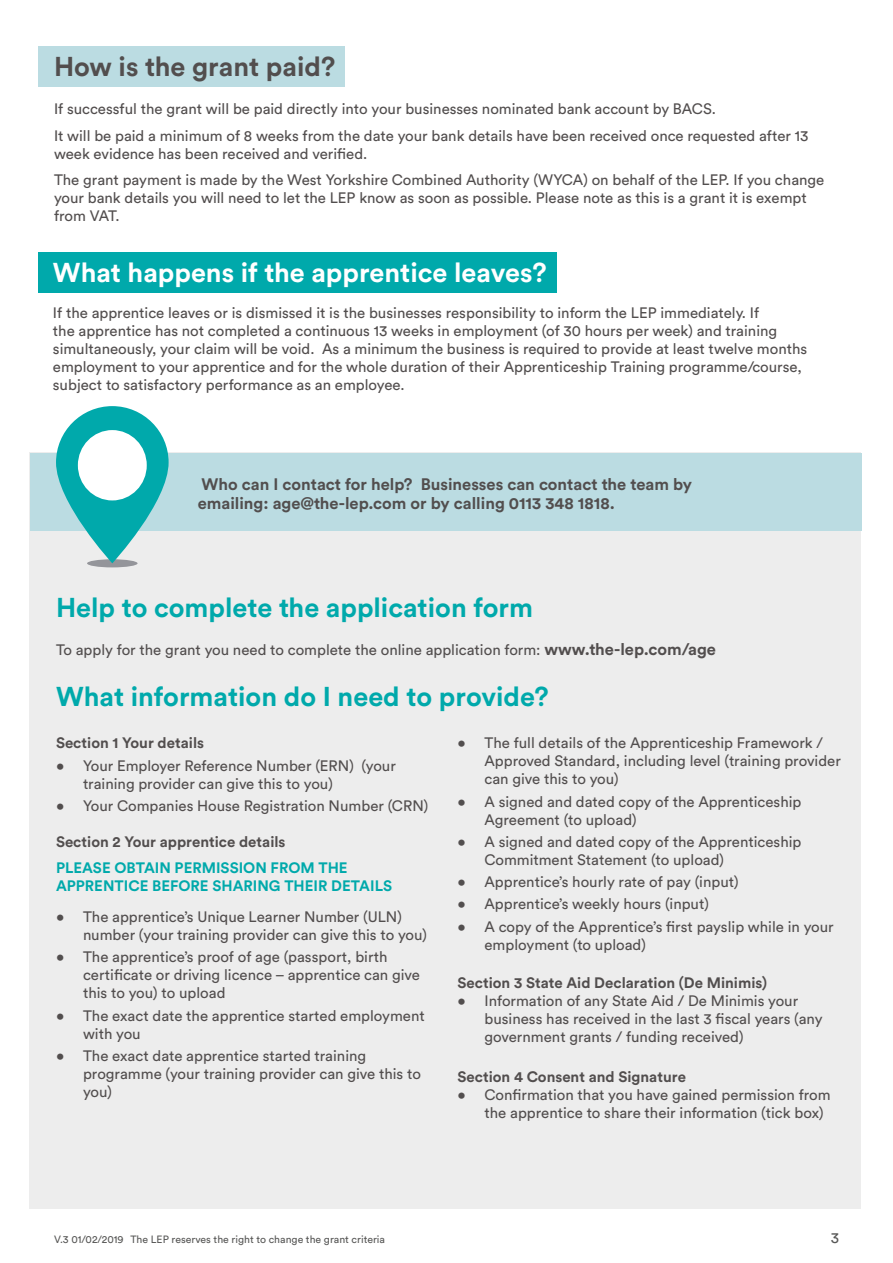
<style>
.page{position:relative;width:893px;height:1263px;background:#fff}
.page>*{position:absolute;margin:0;border:0;box-sizing:border-box;transform-origin:0 0}
.t1{font:700 27px "Circular Std";color:#00a9ab}
.t2{font:700 27px "Circular Std";color:#fff}
.t3{font:700 27px "Circular Std";color:#524e4e}
.t4{font:700 16.5px/19.8px "Circular Std";color:#524e4e}
.t5{font:15px/18px "Circular Std";color:#524e4e}
.t6{font:700 15px "Circular Std";color:#524e4e}
.t7{font:700 15px/18px "Circular Std";color:#00a9ab}
.t8{font:15px "Circular Std";color:#575756}
.t9{font:10.5px "Circular Std";color:#575756}
.s1{font-weight:700;font-size:16.5px}
</style>
<div class="page">
<div style="left:29px;top:453px;width:832px;height:756px;background:#ededed"></div>
<div style="left:30px;top:453px;width:831px;height:78px;background:#bbdce2"></div>
<div style="left:38px;top:47px;width:306px;height:40px;background:#bbdce2"></div>
<div style="left:38px;top:252px;width:519px;height:40px;background:#00a9ab"></div>
<div style="left:87px;top:559px;width:51px;height:8px;background:#94959a;border-radius:50%"></div>
<svg style="left:56px;top:406px;width:113px;height:157px;fill:#00a9ab"></svg>
<div style="left:78px;top:430px;width:69px;height:70px;background:#fff;border-radius:50%"></div>
<h1 class="t3" style="left:54px;top:49px;width:283px">How is the grant paid?</h1>
<p class="t5" style="left:54px;top:95px;width:756px;line-height:26.5px">If successful the grant will be paid directly into your businesses nominated bank account by BACS.<br>It will be paid a minimum of 8 weeks from the date your bank details have been received once requested after 13</p>
<p class="t5" style="left:54px;top:140px;width:772px;line-height:26.5px">week evidence has been received and verified.<br>The grant payment is made by the West Yorkshire Combined Authority (WYCA) on behalf of the LEP. If you change</p>
<p class="t5" style="left:54px;top:189px;width:754px">your bank details you will need to let the LEP know as soon as possible. Please note as this is a grant it is exempt from VAT.</p>
<h1 class="t2" style="left:53px;top:255px;width:495px">What happens if the apprentice leaves?</h1>
<p class="t5" style="left:53px;top:304px;width:756px">If the apprentice leaves or is dismissed it is the businesses responsibility to inform the LEP immediately. If<br>the apprentice has not completed a continuous 13 weeks in employment (of 30 hours per week) and training simultaneously, your claim will be void. As a minimum the business is required to provide at least twelve months employment to your apprentice and for the whole duration of their Apprenticeship Training programme/course, subject to satisfactory performance as an employee.</p>
<p class="t4" style="left:198px;top:473px;width:496px">Who can I contact for help? Businesses can contact the team by emailing: age@the-lep.com or by calling 0113 348 1818.</p>
<h1 class="t1" style="left:56px;top:590px;width:479px">Help to complete the application form</h1>
<p class="t5" style="left:56px;top:640px;width:661px">To apply for the grant you need to complete the online application form: <span class="s1">www.the-lep.com/age</span></p>
<h1 class="t1" style="left:56px;top:679px;width:494px">What information do I need to provide?</h1>
<p class="t6" style="left:56px;top:733px;width:150px">Section 1 Your details</p>
<p class="t5" style="left:83px;top:756px;width:314px;text-indent:-27px">• Your Employer Reference Number (ERN) (your training provider can give this to you)</p>
<p class="t5" style="left:56px;top:796px;width:374px">• Your Companies House Registration Number (CRN)</p>
<p class="t6" style="left:56px;top:832px;width:231px">Section 2 Your apprentice details</p>
<p class="t7" style="left:56px;top:859px;width:338px">PLEASE OBTAIN PERMISSION FROM THE<br>APPRENTICE BEFORE SHARING THEIR DETAILS</p>
<p class="t5" style="left:83px;top:908px;width:346px;text-indent:-27px">• The apprentice’s Unique Learner Number (ULN) number (your training provider can give this to you)</p>
<p class="t5" style="left:83px;top:948px;width:339px;text-indent:-27px">• The apprentice’s proof of age (passport, birth certificate or driving licence – apprentice can give this to you) to upload</p>
<p class="t5" style="left:83px;top:1006px;width:343px;text-indent:-27px">• The exact date the apprentice started employment with you</p>
<p class="t5" style="left:83px;top:1046px;width:339px;text-indent:-27px">• The exact date apprentice started training programme (your training provider can give this to you)</p>
<p class="t5" style="left:484px;top:734px;width:358px;text-indent:-27px">• The full details of the Apprenticeship Framework /<br>Approved Standard, including level (training provider can give this to you)</p>
<p class="t5" style="left:484px;top:792px;width:318px;text-indent:-27px">• A signed and dated copy of the Apprenticeship<br>Agreement (to upload)</p>
<p class="t5" style="left:484px;top:832px;width:318px;text-indent:-27px">• A signed and dated copy of the Apprenticeship<br>Commitment Statement (to upload)</p>
<p class="t5" style="left:457px;top:872px;width:283px">• Apprentice’s hourly rate of pay (input)</p>
<p class="t5" style="left:457px;top:895px;width:253px">• Apprentice’s weekly hours (input)</p>
<p class="t5" style="left:484px;top:917px;width:351px;text-indent:-27px">• A copy of the Apprentice’s first payslip while in your employment (to upload)</p>
<p class="t6" style="left:457px;top:973px;width:311px">Section 3 State Aid Declaration (De Minimis)</p>
<p class="t5" style="left:484px;top:991px;width:340px;text-indent:-27px">• Information of any State Aid / De Minimis your business has received in the last 3 fiscal years (any government grants / funding received)</p>
<p class="t6" style="left:457px;top:1067px;width:230px">Section 4 Consent and Signature</p>
<p class="t5" style="left:484px;top:1086px;width:348px;text-indent:-27px">• Confirmation that you have gained permission from the apprentice to share their information (tick box)</p>
<p class="t9" style="left:54px;top:1233px;width:332px">V.3 01/02/2019 The LEP reserves the right to change the grant criteria</p>
<p class="t8" style="left:831px;top:1229px;width:10px">3</p>
</div>
